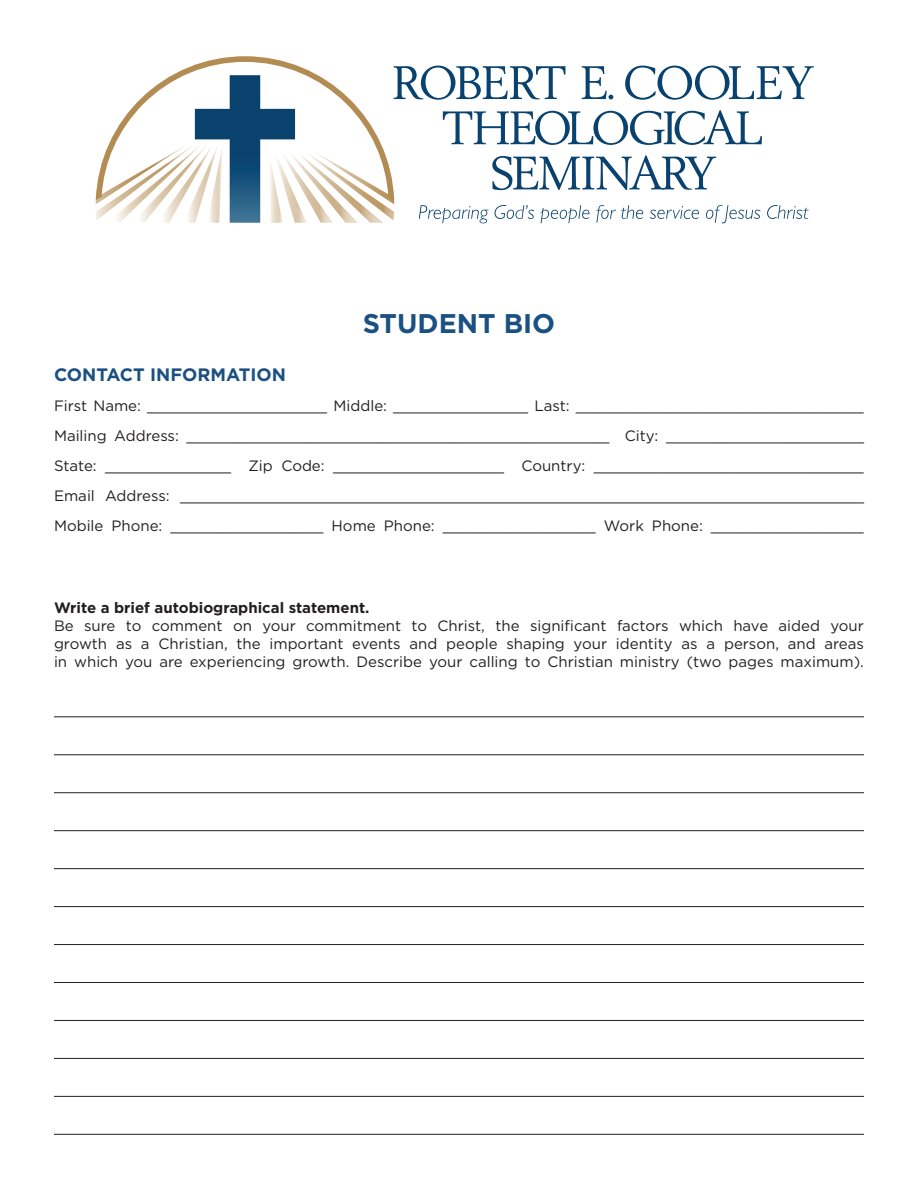
<style>
.page{position:relative;width:918px;height:1188px;background:#fff}
.page>*{position:absolute;margin:0;border:0;box-sizing:border-box;transform-origin:0 0}
.t1{font:700 27px "Gotham";color:#1b5182}
.t2{font:700 18px "Gotham";color:#1b5182}
.t3{font:15px/18px "Gotham";color:#231f20;text-align:justify}
.t4{font:700 15px "Gotham";color:#231f20}
</style>
<div class="page">
<svg style="left:96px;top:56px;width:718px;height:167px"></svg>
<hr style="left:54px;top:717px;width:810px;height:1px;background:#231f20">
<hr style="left:54px;top:754px;width:810px;height:1px;background:#231f20">
<hr style="left:54px;top:792px;width:810px;height:1px;background:#231f20">
<hr style="left:54px;top:830px;width:810px;height:1px;background:#231f20">
<hr style="left:54px;top:868px;width:810px;height:1px;background:#231f20">
<hr style="left:54px;top:906px;width:810px;height:1px;background:#231f20">
<hr style="left:54px;top:944px;width:810px;height:1px;background:#231f20">
<hr style="left:54px;top:982px;width:810px;height:1px;background:#231f20">
<hr style="left:54px;top:1020px;width:810px;height:1px;background:#231f20">
<hr style="left:54px;top:1058px;width:810px;height:1px;background:#231f20">
<hr style="left:54px;top:1096px;width:810px;height:1px;background:#231f20">
<hr style="left:54px;top:1134px;width:810px;height:1px;background:#231f20">
<p class="t1" style="left:363px;top:305px;width:194px">STUDENT BIO</p>
<p class="t2" style="left:54px;top:362px;width:234px">CONTACT INFORMATION</p>
<p class="t3" style="left:54px;top:396px;width:811px">First Name: ____________________ Middle: _______________ Last: ________________________________</p>
<p class="t3" style="left:54px;top:426px;width:812px">Mailing Address: _______________________________________________ City: ______________________</p>
<p class="t3" style="left:54px;top:456px;width:811px">State: ______________ Zip Code: ___________________ Country: ______________________________</p>
<p class="t3" style="left:54px;top:486px;width:812px">Email Address: ____________________________________________________________________________</p>
<p class="t3" style="left:54px;top:516px;width:811px">Mobile Phone: _________________ Home Phone: _________________ Work Phone: _________________</p>
<p class="t4" style="left:54px;top:598px;width:317px">Write a brief autobiographical statement.</p>
<p class="t3" style="left:54px;top:617px;width:812px">Be sure to comment on your commitment to Christ, the significant factors which have aided your growth as a Christian, the important events and people shaping your identity as a person, and areas in which you are experiencing growth. Describe your calling to Christian ministry (two pages maximum).</p>
</div>
